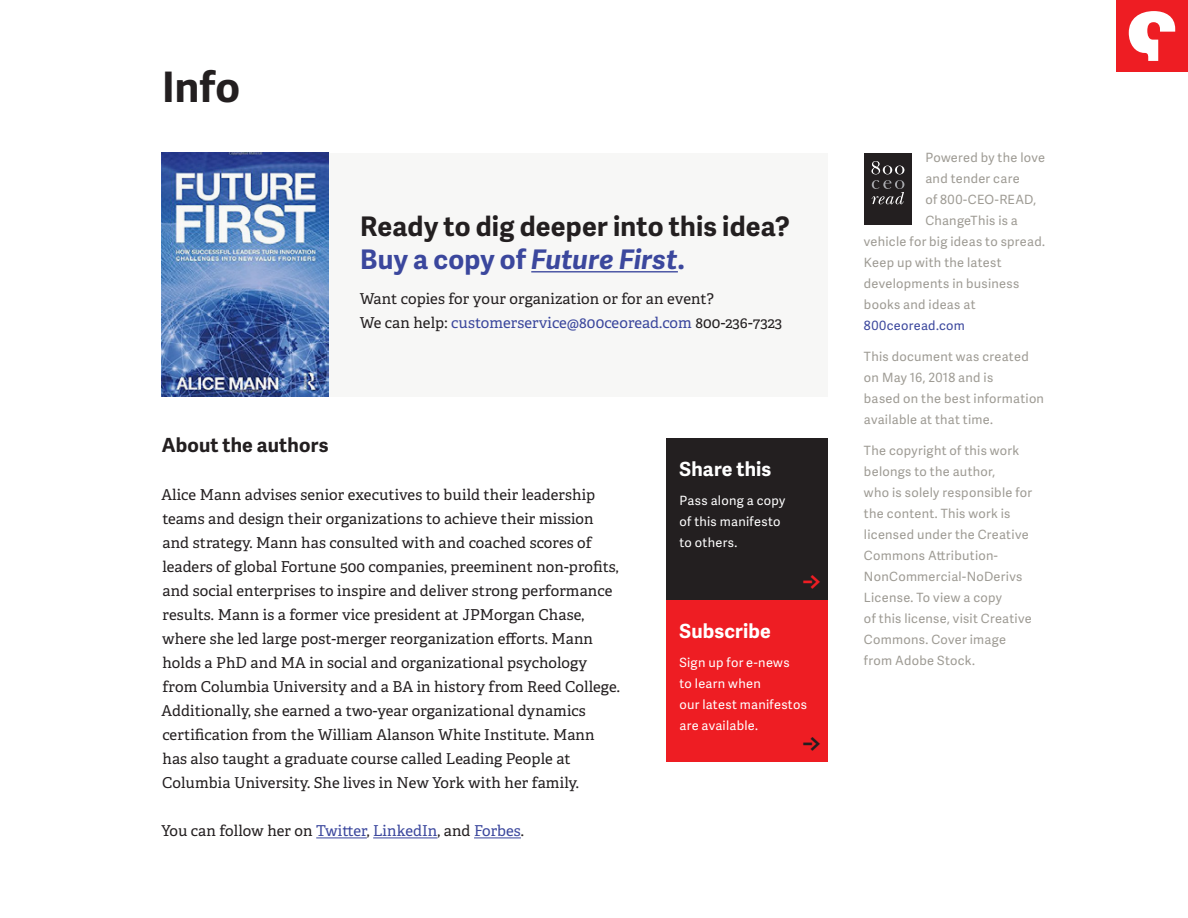
<style>
.page{position:relative;width:1188px;height:918px;background:#fff}
.page>*{position:absolute;margin:0;border:0;box-sizing:border-box;transform-origin:0 0}
.t1{font:700 42px "Adelle Sans";color:#231f20}
.t2{font:36px "Adelle Sans";color:#231f20}
.t3{font:36px "Adelle Sans";color:#ee1d23}
.t4{font:700 27px/33px "Adelle Sans";letter-spacing:.01em;color:#231f20}
.t5{font:700 19.5px "Adelle Sans";letter-spacing:.01em;color:#fff}
.t6{font:700 19.5px "Adelle Sans";letter-spacing:.01em;color:#231f20}
.t7{font:15px/24px "Adelle PE";letter-spacing:.005em;color:#231f20}
.t8{font:12.75px/21px "Adelle Sans";letter-spacing:.025em;color:#9e9b94}
.t9{font:12.75px/21px "Adelle Sans";letter-spacing:.025em;color:#fff}
.t10{font:12.75px "Adelle Sans";letter-spacing:.025em;color:#3b479d}
.s1{color:#3b479d}
.s2{font-style:italic;color:#3b479d}
</style>
<div class="page">
<div style="left:1116px;top:0;width:72px;height:72px;background:#ee1d23"></div>
<svg style="left:1129px;top:11px;width:46px;height:50px"></svg>
<div style="left:324px;top:153px;width:504px;height:244px;background:#f7f7f6"></div>
<hr style="left:316px;top:838px;width:51px;height:1px;background:#3b479d">
<hr style="left:373px;top:838px;width:65px;height:1px;background:#3b479d">
<hr style="left:474px;top:838px;width:47px;height:1px;background:#3b479d">
<hr style="left:531px;top:271px;width:147px;height:1px;background:#3b479d">
<img style="left:162px;top:153px;width:166px;height:244px">
<div style="left:864px;top:153px;width:48px;height:72px;background:#231f20"></div>
<svg style="left:872px;top:161px;width:32px;height:13px"></svg>
<svg style="left:872px;top:180px;width:32px;height:24px"></svg>
<div style="left:666px;top:600px;width:162px;height:162px;background:#ee1d23"></div>
<div style="left:666px;top:438px;width:162px;height:162px;background:#231f20"></div>
<h1 class="t1" style="left:162px;top:57px;width:79px">Info</h1>
<h3 class="t4" style="left:360px;top:209px;width:431px">Ready to dig deeper into this idea?<br><span class="s1">Buy a copy of</span> <span class="s2">Future First</span><span class="s1">.</span></h3>
<p class="t7" style="left:360px;top:286px;width:424px">Want copies for your organization or for an event?<br>We can help: <span class="s1">customerservice@800ceoread.com</span> 800-236-7323</p>
<h3 class="t6" style="left:162px;top:431px;width:168px">About the authors</h3>
<p class="t7" style="left:162px;top:482px;width:460px">Alice Mann advises senior executives to build their leadership teams and design their organizations to achieve their mission and strategy. Mann has consulted with and coached scores of leaders of global Fortune 500 companies, preeminent non-profits, and social enterprises to inspire and deliver strong performance results. Mann is a former vice president at JPMorgan Chase, where she led large post-merger reorganization efforts. Mann holds a PhD and MA in social and organizational psychology from Columbia University and a BA in history from Reed College.<br>Additionally, she earned a two-year organizational dynamics certification from the William Alanson White Institute. Mann has also taught a graduate course called Leading People at Columbia University. She lives in New York with her family.</p>
<p class="t7" style="left:161px;top:818px;width:364px">You can follow her on <span class="s1">Twitter</span>, <span class="s1">LinkedIn</span>, and <span class="s1">Forbes</span>.</p>
<h3 class="t5" style="left:680px;top:455px;width:93px">Share this</h3>
<p class="t9" style="left:680px;top:489px;width:107px">Pass along a copy of this manifesto to others.</p>
<h2 class="t3" style="left:801px;top:556px;width:22px">G</h2>
<h3 class="t5" style="left:680px;top:617px;width:93px">Subscribe</h3>
<p class="t9" style="left:680px;top:651px;width:129px">Sign up for e-news<br>to learn when<br>our latest manifestos are available.</p>
<h2 class="t2" style="left:801px;top:719px;width:22px">G</h2>
<p class="t8" style="left:925px;top:147px;width:121px">Powered by the love</p>
<p class="t8" style="left:925px;top:168px;width:96px">and tender care</p>
<p class="t8" style="left:925px;top:189px;width:112px">of 800-CEO-READ,</p>
<p class="t8" style="left:925px;top:210px;width:94px">ChangeThis is a</p>
<p class="t8" style="left:864px;top:231px;width:183px">vehicle for big ideas to spread.</p>
<p class="t8" style="left:864px;top:252px;width:139px">Keep up with the latest</p>
<p class="t8" style="left:864px;top:273px;width:157px">developments in business</p>
<p class="t8" style="left:864px;top:294px;width:113px">books and ideas at</p>
<p class="t10" style="left:864px;top:317px;width:103px">800ceoread.com</p>
<p class="t8" style="left:864px;top:346px;width:182px">This document was created on May 16, 2018 and is<br>based on the best information available at that time.</p>
<p class="t8" style="left:864px;top:439px;width:170px">The copyright of this work belongs to the author,<br>who is solely responsible for the content. This work is licensed under the Creative<br>Commons Attribution-<br>NonCommercial-NoDerivs<br>License. To view a copy<br>of this license, visit Creative<br>Commons. Cover image from Adobe Stock.</p>
</div>
